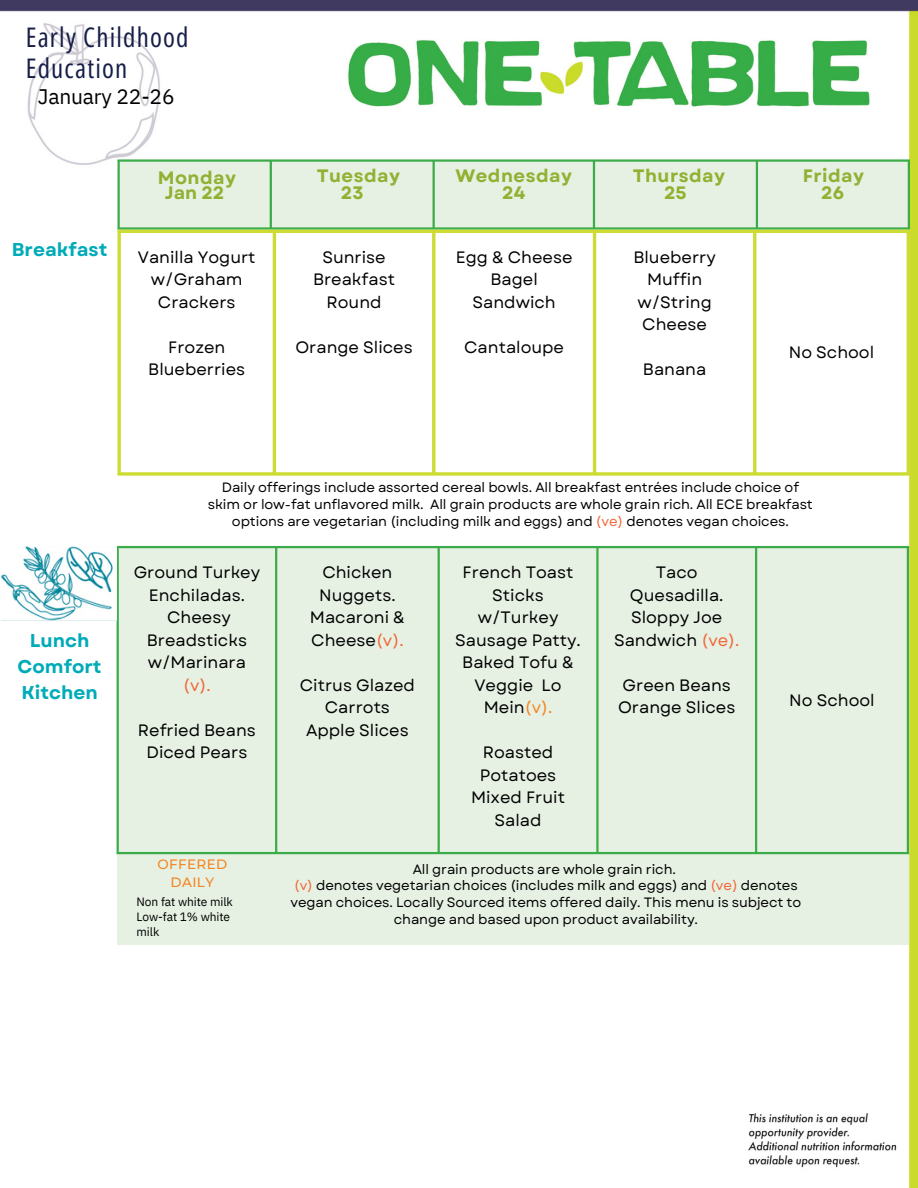
<style>
.page{position:relative;width:918px;height:1188px;background:#fff}
.page>*{position:absolute;margin:0;border:0;box-sizing:border-box;transform-origin:0 0}
.t1{font:27px/30.3px "Open Sans Condensed";letter-spacing:.045em;color:#161e48}
.t2{font:21px "IBM Plex Sans";letter-spacing:-.01em;color:#000}
.t3{font:700 18.6px/25.8px "Garet";color:#00abb8}
.t4{font:700 18px "Garet";letter-spacing:.025em;color:#91b132}
.t5{font:16.5px/22.5px "Garet";color:#000;text-align:center}
.t6{font:13.5px/16.8px "Garet";letter-spacing:-.01em;color:#000;text-align:center}
.t7{font:500 13.5px/18px "Montserrat";letter-spacing:.025em;color:#f58421;text-align:center}
.t8{font:12px/15px "IBM Plex Sans";letter-spacing:-.01em;color:#000}
.s1{color:#f26638}
.s2{color:#f58421}
</style>
<div class="page">
<img style="left:0;top:0;width:918px;height:1188px">
<img style="left:0;top:14px;width:170px;height:166px">
<div style="left:118px;top:547px;width:791px;height:398px;background:#e6f1e3"></div>
<hr style="left:117px;top:548px;width:2px;height:304px;background:#3bac49">
<hr style="left:275px;top:548px;width:2px;height:304px;background:#3bac49">
<hr style="left:438px;top:548px;width:2px;height:304px;background:#3bac49">
<hr style="left:596px;top:548px;width:3px;height:304px;background:#3bac49">
<hr style="left:755px;top:548px;width:2px;height:304px;background:#3bac49">
<hr style="left:907px;top:548px;width:2px;height:304px;background:#3bac49">
<hr style="left:117px;top:546px;width:792px;height:2px;background:#3bac49">
<hr style="left:117px;top:852px;width:792px;height:2px;background:#3bac49">
<img style="left:1px;top:547px;width:115px;height:74px">
<div style="left:120px;top:162px;width:788px;height:65px;background:#e6f1e3"></div>
<hr style="left:118px;top:162px;width:2px;height:65px;background:#3bac49">
<hr style="left:270px;top:162px;width:2px;height:65px;background:#3bac49">
<hr style="left:433px;top:162px;width:2px;height:65px;background:#3bac49">
<hr style="left:593px;top:162px;width:2px;height:65px;background:#3bac49">
<hr style="left:756px;top:162px;width:2px;height:65px;background:#3bac49">
<hr style="left:908px;top:162px;width:2px;height:65px;background:#3bac49">
<hr style="left:118px;top:159px;width:792px;height:3px;background:#3bac49">
<hr style="left:118px;top:227px;width:792px;height:3px;background:#3bac49">
<hr style="left:118px;top:233px;width:3px;height:239px;background:#ccdc33">
<hr style="left:273px;top:233px;width:3px;height:239px;background:#ccdc33">
<hr style="left:432px;top:233px;width:3px;height:239px;background:#ccdc33">
<hr style="left:593px;top:233px;width:3px;height:239px;background:#ccdc33">
<hr style="left:753px;top:233px;width:3px;height:239px;background:#ccdc33">
<hr style="left:907px;top:233px;width:3px;height:239px;background:#ccdc33">
<hr style="left:118px;top:230px;width:792px;height:3px;background:#ccdc33">
<svg style="left:118px;top:472px;width:792px;height:4px;background:#d3e151"></svg>
<p class="t1" style="left:26px;top:22px;width:164px">Early Childhood<br>Education</p>
<p class="t2" style="left:38px;top:82px;width:138px">January 22-26</p>
<p class="t3" style="left:12px;top:236px;width:97px">Breakfast</p>
<p class="t4" style="left:158px;top:164px;width:80px">Monday</p>
<p class="t4" style="left:317px;top:163px;width:85px">Tuesday</p>
<p class="t4" style="left:455px;top:163px;width:118px">Wednesday</p>
<p class="t4" style="left:633px;top:163px;width:94px">Thursday</p>
<p class="t4" style="left:803px;top:163px;width:63px">Friday</p>
<p class="t4" style="left:165px;top:180px;width:61px">Jan 22</p>
<p class="t4" style="left:341px;top:180px;width:24px">23</p>
<p class="t4" style="left:502px;top:180px;width:25px">24</p>
<p class="t4" style="left:664px;top:180px;width:24px">25</p>
<p class="t4" style="left:821px;top:180px;width:25px">26</p>
<p class="t5" style="left:138px;top:246px;width:119px">Vanilla Yogurt w/Graham<br>Crackers</p>
<p class="t5" style="left:148px;top:336px;width:98px">Frozen<br>Blueberries</p>
<p class="t5" style="left:313px;top:246px;width:84px">Sunrise<br>Breakfast<br>Round</p>
<p class="t5" style="left:295px;top:336px;width:119px">Orange Slices</p>
<p class="t5" style="left:456px;top:246px;width:118px">Egg &amp; Cheese<br>Bagel<br>Sandwich</p>
<p class="t5" style="left:464px;top:336px;width:101px">Cantaloupe</p>
<p class="t5" style="left:633px;top:246px;width:84px">Blueberry<br>Muffin w/String<br>Cheese</p>
<p class="t5" style="left:643px;top:358px;width:65px">Banana</p>
<p class="t5" style="left:789px;top:341px;width:87px">No School</p>
<p class="t3" style="left:30px;top:628px;width:61px">Lunch</p>
<p class="t3" style="left:18px;top:654px;width:85px">Comfort<br>Kitchen</p>
<p class="t6" style="left:208px;top:479px;width:606px">Daily offerings include assorted cereal bowls. All breakfast entrées include choice of skim or low-fat unflavored milk. All grain products are whole grain rich. All ECE breakfast options are vegetarian (including milk and eggs) and <span class="s1">(ve)</span> denotes vegan choices.</p>
<p class="t5" style="left:134px;top:561px;width:128px">Ground Turkey<br>Enchiladas.</p>
<p class="t5" style="left:147px;top:606px;width:102px">Cheesy<br>Breadsticks w/Marinara <span class="s1">(v).</span></p>
<p class="t5" style="left:138px;top:719px;width:119px">Refried Beans</p>
<p class="t5" style="left:146px;top:741px;width:102px">Diced Pears</p>
<p class="t7" style="left:158px;top:855px;width:71px">OFFERED<br>DAILY</p>
<p class="t8" style="left:137px;top:894px;width:98px">Non fat white milk</p>
<p class="t8" style="left:137px;top:909px;width:95px">Low-fat 1% white milk</p>
<p class="t5" style="left:310px;top:561px;width:97px">Chicken<br>Nuggets.<br>Macaroni &amp;<br>Cheese<span class="s1">(v).</span></p>
<p class="t5" style="left:300px;top:674px;width:117px">Citrus Glazed<br>Carrots</p>
<p class="t5" style="left:306px;top:719px;width:104px">Apple Slices</p>
<p class="t5" style="left:455px;top:561px;width:127px">French Toast<br>Sticks w/Turkey<br>Sausage Patty.</p>
<p class="t5" style="left:462px;top:651px;width:113px">Baked Tofu &amp;<br>Veggie Lo<br>Mein<span class="s2">(v).</span></p>
<p class="t5" style="left:480px;top:741px;width:78px;text-align:left">Roasted<br>Potatoes</p>
<p class="t5" style="left:471px;top:786px;width:95px">Mixed Fruit<br>Salad</p>
<p class="t5" style="left:630px;top:561px;width:95px">Taco<br>Quesadilla.</p>
<p class="t5" style="left:614px;top:606px;width:127px">Sloppy Joe<br>Sandwich <span class="s1">(ve).</span></p>
<p class="t5" style="left:623px;top:674px;width:110px">Green Beans</p>
<p class="t5" style="left:618px;top:696px;width:119px">Orange Slices</p>
<p class="t5" style="left:789px;top:689px;width:87px">No School</p>
<p class="t6" style="left:413px;top:861px;width:265px">All grain products are whole grain rich.</p>
<p class="t6" style="left:291px;top:877px;width:512px"><span class="s1">(v)</span> denotes vegetarian choices (includes milk and eggs) and <span class="s1">(ve)</span> denotes vegan choices. Locally Sourced items offered daily. This menu is subject to change and based upon product availability.</p>
</div>
